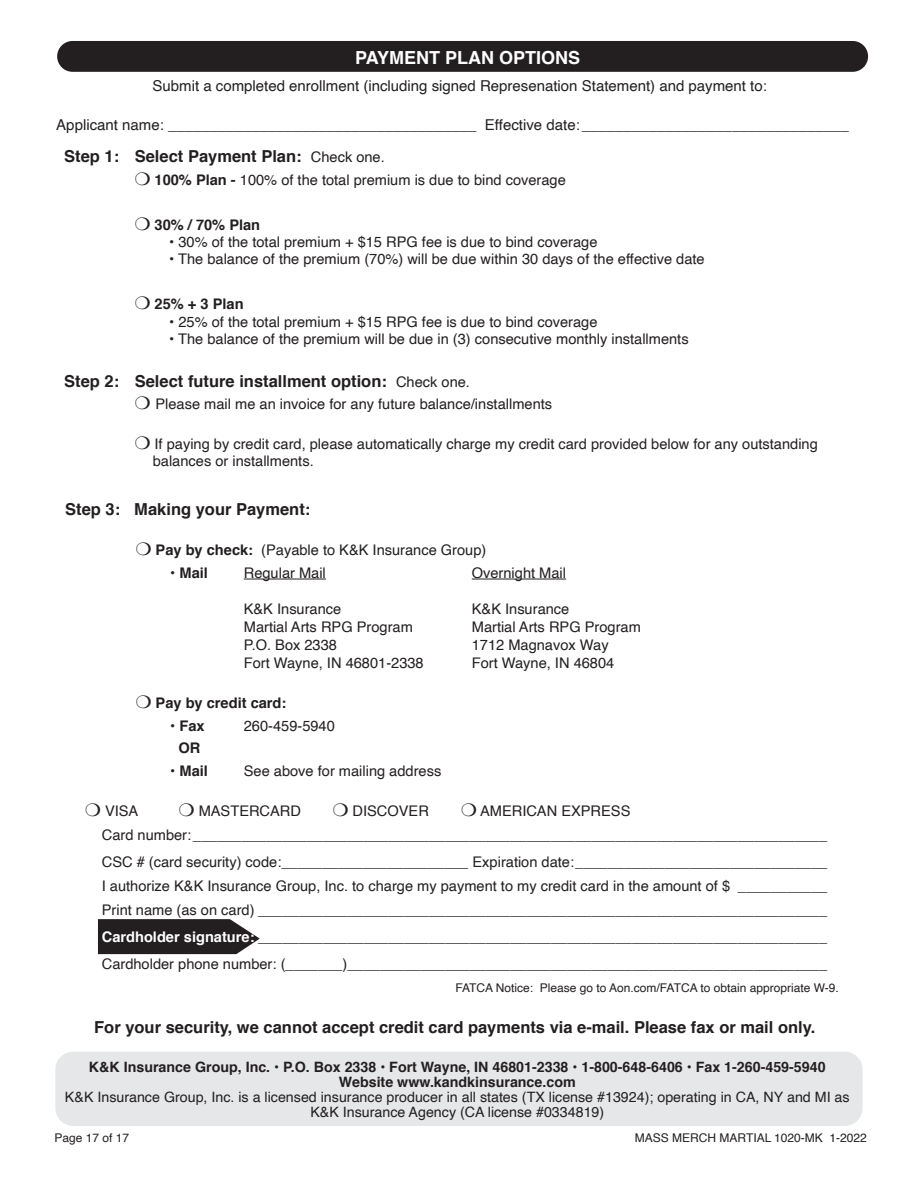
<style>
.page{position:relative;width:918px;height:1188px;background:#fff}
.page>*{position:absolute;margin:0;border:0;box-sizing:border-box;transform-origin:0 0}
.t1{font:700 18px "Helvetica";color:#fff}
.t2{font:700 16.5px "Helvetica";color:#231f20}
.t3{font:15px "Helvetica";color:#231f20}
.t4{font:14.7px/24px "Helvetica";color:#231f20}
.t5{font:700 14.7px "Helvetica";color:#231f20}
.t6{font:14.25px/15px "Helvetica";color:#231f20;text-align:center}
.t7{font:700 14.25px/15px "Helvetica";color:#231f20;text-align:center}
.t8{font:12px "Helvetica";color:#231f20}
.s1{font-weight:400;font-size:14.7px}
.s2{font-weight:700}
.s3{font-weight:700;color:#fff}
</style>
<div class="page">
<div style="left:55px;top:1052px;width:808px;height:74px;background:#e6e7e9;border-radius:18px"></div>
<div style="left:57px;top:41px;width:811px;height:31px;background:#231f20;border-radius:15px"></div>
<svg style="left:98px;top:919px;width:162px;height:35px"></svg>
<hr style="left:244px;top:579px;width:82px;height:1px;background:#231f20">
<hr style="left:472px;top:579px;width:94px;height:1px;background:#231f20">
<p class="t1" style="left:355px;top:43px;width:227px">PAYMENT PLAN OPTIONS</p>
<p class="t3" style="left:152px;top:74px;width:616px">Submit a completed enrollment (including signed Represenation Statement) and payment to:</p>
<p class="t3" style="left:56px;top:113px;width:794px">Applicant name: _____________________________________ Effective date:________________________________</p>
<p class="t2" style="left:64px;top:143px;width:322px">Step 1: Select Payment Plan: <span class="s1">Check one.</span></p>
<p class="t4" style="left:155px;top:168px;width:413px"><span class="s2">100% Plan -</span> 100% of the total premium is due to bind coverage</p>
<p class="t5" style="left:155px;top:213px;width:107px">30% / 70% Plan</p>
<p class="t4" style="left:169px;top:230px;width:430px">• 30% of the total premium + $15 RPG fee is due to bind coverage</p>
<p class="t4" style="left:169px;top:248px;width:537px">• The balance of the premium (70%) will be due within 30 days of the effective date</p>
<p class="t5" style="left:155px;top:292px;width:91px">25% + 3 Plan</p>
<p class="t4" style="left:169px;top:310px;width:430px">• 25% of the total premium + $15 RPG fee is due to bind coverage</p>
<p class="t4" style="left:169px;top:327px;width:521px">• The balance of the premium will be due in (3) consecutive monthly installments</p>
<p class="t2" style="left:64px;top:368px;width:407px">Step 2: Select future installment option: <span class="s1">Check one.</span></p>
<p class="t4" style="left:156px;top:393px;width:398px">Please mail me an invoice for any future balance/installments</p>
<p class="t4" style="left:153px;top:436px;width:667px;line-height:17.2px">If paying by credit card, please automatically charge my credit card provided below for any outstanding balances or installments.</p>
<p class="t2" style="left:65px;top:496px;width:247px">Step 3: Making your Payment:</p>
<p class="t4" style="left:156px;top:539px;width:332px"><span class="s2">Pay by check:</span> (Payable to K&amp;K Insurance Group)</p>
<p class="t5" style="left:170px;top:561px;width:39px">• Mail</p>
<p class="t4" style="left:244px;top:561px;width:84px">Regular Mail</p>
<p class="t4" style="left:472px;top:561px;width:96px">Overnight Mail</p>
<p class="t4" style="left:244px;top:597px;width:99px">K&amp;K Insurance</p>
<p class="t4" style="left:472px;top:597px;width:99px">K&amp;K Insurance</p>
<p class="t4" style="left:244px;top:615px;width:171px">Martial Arts RPG Program</p>
<p class="t4" style="left:472px;top:615px;width:171px">Martial Arts RPG Program</p>
<p class="t4" style="left:244px;top:633px;width:95px">P.O. Box 2338</p>
<p class="t4" style="left:472px;top:633px;width:138px">1712 Magnavox Way</p>
<p class="t4" style="left:244px;top:651px;width:181px">Fort Wayne, IN 46801-2338</p>
<p class="t4" style="left:472px;top:651px;width:144px">Fort Wayne, IN 46804</p>
<p class="t5" style="left:156px;top:691px;width:132px">Pay by credit card:</p>
<p class="t5" style="left:170px;top:714px;width:36px">• Fax</p>
<p class="t4" style="left:244px;top:714px;width:93px">260-459-5940</p>
<p class="t5" style="left:178px;top:736px;width:23px">OR</p>
<p class="t5" style="left:170px;top:759px;width:39px">• Mail</p>
<p class="t4" style="left:244px;top:759px;width:199px">See above for mailing address</p>
<p class="t4" style="left:102px;top:799px;width:727px;text-indent:378px">AMERICAN EXPRESS<br>Card number:______________________________________________________________________________</p>
<p class="t4" style="left:102px;top:850px;width:727px;text-align:justify">CSC # (card security) code:_______________________ Expiration date:_______________________________ I authorize K&amp;K Insurance Group, Inc. to charge my payment to my credit card in the amount of $ ___________ Print name (as on card) ______________________________________________________________________</p>
<p class="t4" style="left:102px;top:924px;width:727px;line-height:27px"><span class="s3">Cardholder signature:</span> ______________________________________________________________________<br>Cardholder phone number: (_______)___________________________________________________________</p>
<p class="t4" style="left:105px;top:799px;width:35px">VISA</p>
<p class="t4" style="left:199px;top:799px;width:104px">MASTERCARD</p>
<p class="t4" style="left:353px;top:799px;width:78px">DISCOVER</p>
<p class="t8" style="left:455px;top:979px;width:385px">FATCA Notice: Please go to Aon.com/FATCA to obtain appropriate W-9.</p>
<p class="t2" style="left:94px;top:1013px;width:723px">For your security, we cannot accept credit card payments via e-mail. Please fax or mail only.</p>
<p class="t7" style="left:89px;top:1059px;width:738px">K&amp;K Insurance Group, Inc. • P.O. Box 2338 • Fort Wayne, IN 46801-2338 • 1-800-648-6406 • Fax 1-260-459-5940<br>Website www.kandkinsurance.com</p>
<p class="t6" style="left:65px;top:1089px;width:786px">K&amp;K Insurance Group, Inc. is a licensed insurance producer in all states (TX license #13924); operating in CA, NY and MI as<br>K&amp;K Insurance Agency (CA license #0334819)</p>
<p class="t8" style="left:54px;top:1128px;width:76px">Page 17 of 17</p>
<p class="t8" style="left:635px;top:1128px;width:234px">MASS MERCH MARTIAL 1020-MK 1-2022</p>
</div>
